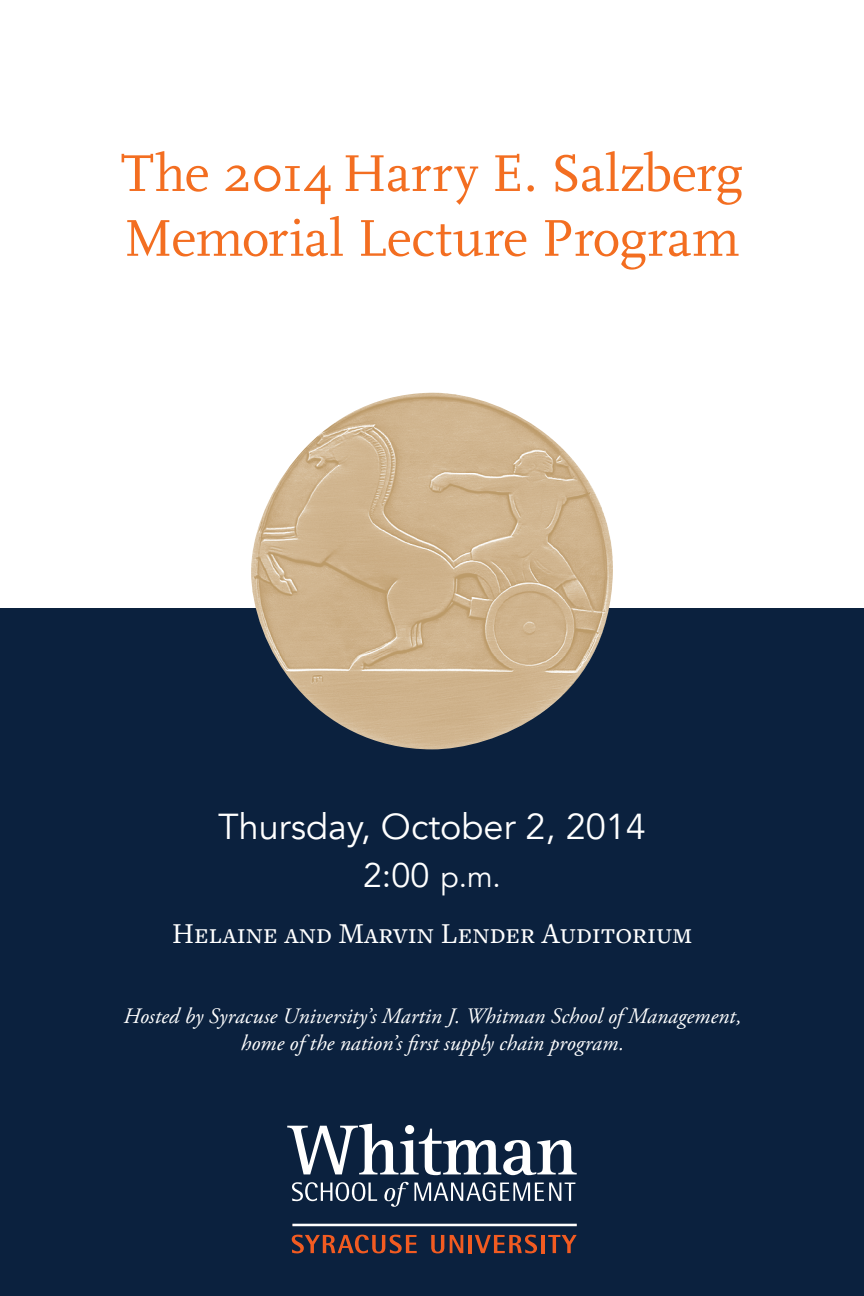
<style>
.page{position:relative;width:864px;height:1296px;background:#fff}
.page>*{position:absolute;margin:0;border:0;box-sizing:border-box;transform-origin:0 0}
.t1{font:54px/64.8px "FF Scala";letter-spacing:-.005em;color:#f36e21}
.t2{font:36px "Avenir";color:#fff}
.t3{font:34px "Avenir";color:#fff}
.t4{font:30px "Freight Text Pro";color:#fff}
.t5{font:italic 22px/26.4px "Adobe Garamond Pro";letter-spacing:.005em;color:#fff;text-align:center}
.s1{font-size:30px}
</style>
<div class="page">
<div style="left:0;top:608px;width:864px;height:688px;background:#0b213e"></div>
<img style="left:251px;top:393px;width:362px;height:356px">
<svg style="left:287px;top:1124px;width:290px;height:51px"></svg>
<svg style="left:292px;top:1182px;width:85px;height:19px"></svg>
<svg style="left:384px;top:1182px;width:191px;height:25px"></svg>
<svg style="left:292px;top:1235px;width:125px;height:18px"></svg>
<svg style="left:431px;top:1235px;width:13px;height:18px"></svg>
<svg style="left:450px;top:1235px;width:13px;height:18px"></svg>
<hr style="left:468px;top:1235px;width:4px;height:18px;background:#f25b21">
<svg style="left:475px;top:1235px;width:62px;height:18px"></svg>
<hr style="left:541px;top:1235px;width:4px;height:18px;background:#f25b21">
<svg style="left:548px;top:1235px;width:29px;height:18px"></svg>
<hr style="left:292px;top:1224px;width:285px;height:2px;background:#fff">
<h1 class="t1" style="left:121px;top:142px;width:623px">The 2014 Harry E. Salzberg<br>Memorial Lecture Program</h1>
<h2 class="t2" style="left:218px;top:805px;width:429px">Thursday, October 2, 2014</h2>
<h3 class="t3" style="left:363px;top:855px;width:139px">2:00 <span class="s1">p.m.</span></h3>
<h3 class="t4" style="left:172px;top:913px;width:521px">Helaine and Marvin Lender Auditorium</h3>
<p class="t5" style="left:124px;top:1004px;width:619px">Hosted by Syracuse University’s Martin J. Whitman School of Management, home of the nation’s first supply chain program.</p>
</div>
